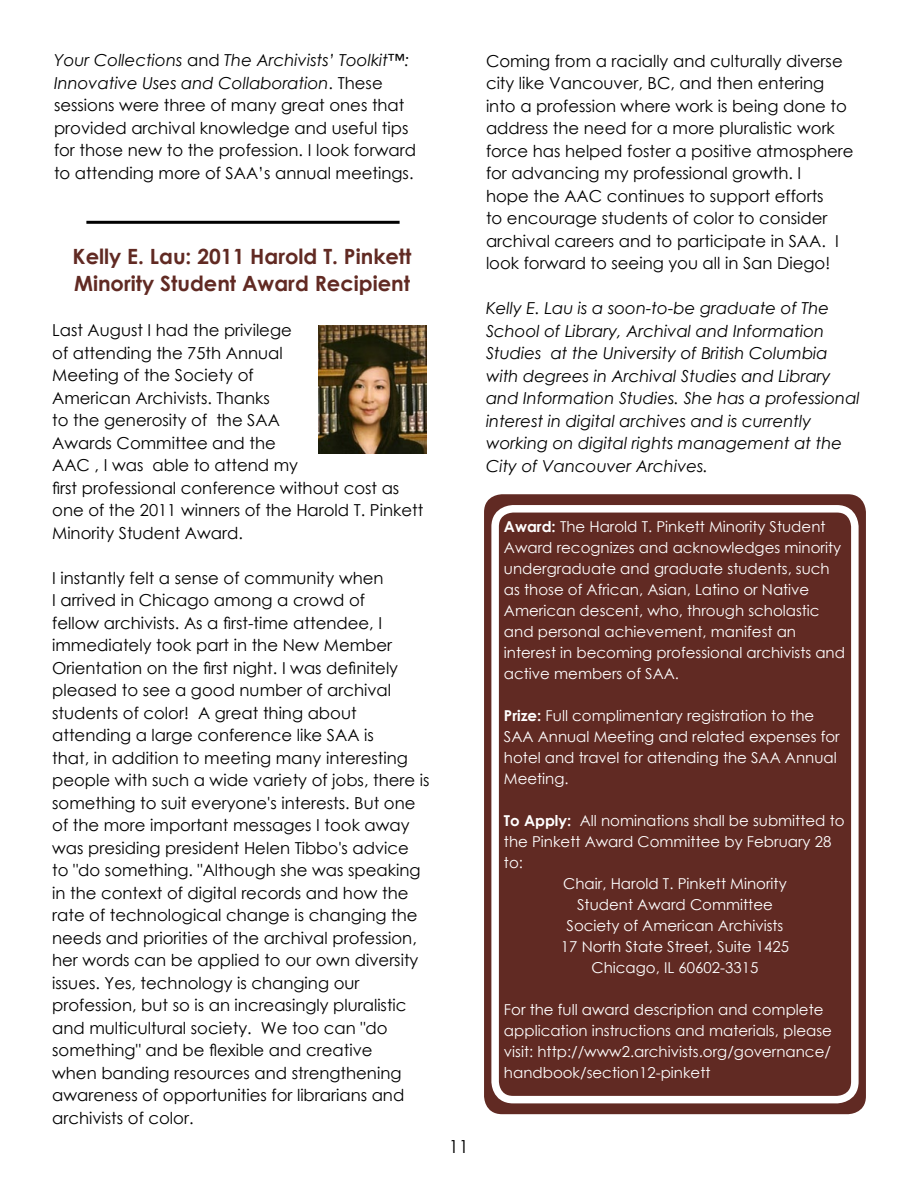
<style>
.page{position:relative;width:918px;height:1188px;background:#fff}
.page>*{position:absolute;margin:0;border:0;box-sizing:border-box;transform-origin:0 0}
.t1{font:700 21px/27px "Century Gothic";color:#612a23}
.t2{font:18px "Century Gothic";color:#000}
.t3{font:16.5px/22.5px "Century Gothic";color:#000}
.t4{font:italic 16.5px/22.5px "Century Gothic";color:#000}
.t5{font:15px/21px "Century Gothic";color:#fff}
.s1{font-style:italic}
.s2{font-weight:700}
</style>
<div class="page">
<div style="left:484px;top:494px;width:382px;height:620px;background:#612a23;border-radius:18px"></div>
<img style="left:319px;top:326px;width:108px;height:127px">
<hr style="left:86px;top:221px;width:314px;height:3px;background:#000">
<div style="left:491px;top:505px;width:368px;height:598px;border:8px solid #fff;border-radius:18px"></div>
<p class="t3" style="left:54px;top:49px;width:364px"><span class="s1">Your Collections</span> and <span class="s1">The Archivists’ Toolkit™:<br>Innovative Uses and Collaboration</span>. These sessions were three of many great ones that provided archival knowledge and useful tips for those new to the profession. I look forward to attending more of SAA’s annual meetings.</p>
<p class="t1" style="left:73px;top:242px;width:340px">Kelly E. Lau: 2011 Harold T. Pinkett<br>Minority Student Award Recipient</p>
<p class="t3" style="left:52px;top:319px;width:373px">Last August I had the privilege<br>of attending the 75th Annual<br>Meeting of the Society of<br>American Archivists. Thanks<br>to the generosity of the SAA<br>Awards Committee and the<br>AAC , I was able to attend my<br>first professional conference without cost as one of the 2011 winners of the Harold T. Pinkett<br>Minority Student Award.</p>
<p class="t3" style="left:52px;top:566px;width:379px">I instantly felt a sense of community when<br>I arrived in Chicago among a crowd of<br>fellow archivists. As a first-time attendee, I immediately took part in the New Member Orientation on the first night. I was definitely pleased to see a good number of archival students of color! A great thing about attending a large conference like SAA is<br>that, in addition to meeting many interesting people with such a wide variety of jobs, there is something to suit everyone's interests. But one of the more important messages I took away was presiding president Helen Tibbo's advice<br>to "do something. "Although she was speaking in the context of digital records and how the rate of technological change is changing the needs and priorities of the archival profession, her words can be applied to our own diversity issues. Yes, technology is changing our profession, but so is an increasingly pluralistic and multicultural society. We too can "do something" and be flexible and creative<br>when banding resources and strengthening awareness of opportunities for librarians and archivists of color.</p>
<p class="t3" style="left:486px;top:49px;width:369px">Coming from a racially and culturally diverse city like Vancouver, BC, and then entering into a profession where work is being done to address the need for a more pluralistic work force has helped foster a positive atmosphere for advancing my professional growth. I<br>hope the AAC continues to support efforts<br>to encourage students of color to consider archival careers and to participate in SAA. I look forward to seeing you all in San Diego!</p>
<p class="t4" style="left:486px;top:297px;width:375px">Kelly E. Lau is a soon-to-be graduate of The School of Library, Archival and Information Studies at the University of British Columbia with degrees in Archival Studies and Library and Information Studies. She has a professional interest in digital archives and is currently working on digital rights management at the City of Vancouver Archives.</p>
<p class="t5" style="left:504px;top:515px;width:343px"><span class="s2">Award:</span> The Harold T. Pinkett Minority Student Award recognizes and acknowledges minority undergraduate and graduate students, such as those of African, Asian, Latino or Native American descent, who, through scholastic and personal achievement, manifest an interest in becoming professional archivists and active members of SAA.</p>
<p class="t5" style="left:504px;top:704px;width:337px"><span class="s2">Prize:</span> Full complimentary registration to the SAA Annual Meeting and related expenses for hotel and travel for attending the SAA Annual Meeting.</p>
<p class="t5" style="left:504px;top:809px;width:342px"><span class="s2">To Apply:</span> All nominations shall be submitted to</p>
<p class="t5" style="left:504px;top:830px;width:329px">the Pinkett Award Committee by February 28</p>
<p class="t5" style="left:504px;top:851px;width:21px">to:</p>
<p class="t5" style="left:563px;top:872px;width:225px">Chair, Harold T. Pinkett Minority</p>
<p class="t5" style="left:577px;top:893px;width:197px">Student Award Committee</p>
<p class="t5" style="left:567px;top:914px;width:218px">Society of American Archivists</p>
<p class="t5" style="left:561px;top:935px;width:230px">17 North State Street, Suite 1425</p>
<p class="t5" style="left:592px;top:956px;width:168px">Chicago, IL 60602-3315</p>
<p class="t5" style="left:504px;top:998px;width:329px">For the full award description and complete application instructions and materials, please visit: http://www2.archivists.org/governance/ handbook/section12-pinkett</p>
<p class="t2" style="left:449px;top:1134px;width:21px">11</p>
</div>
